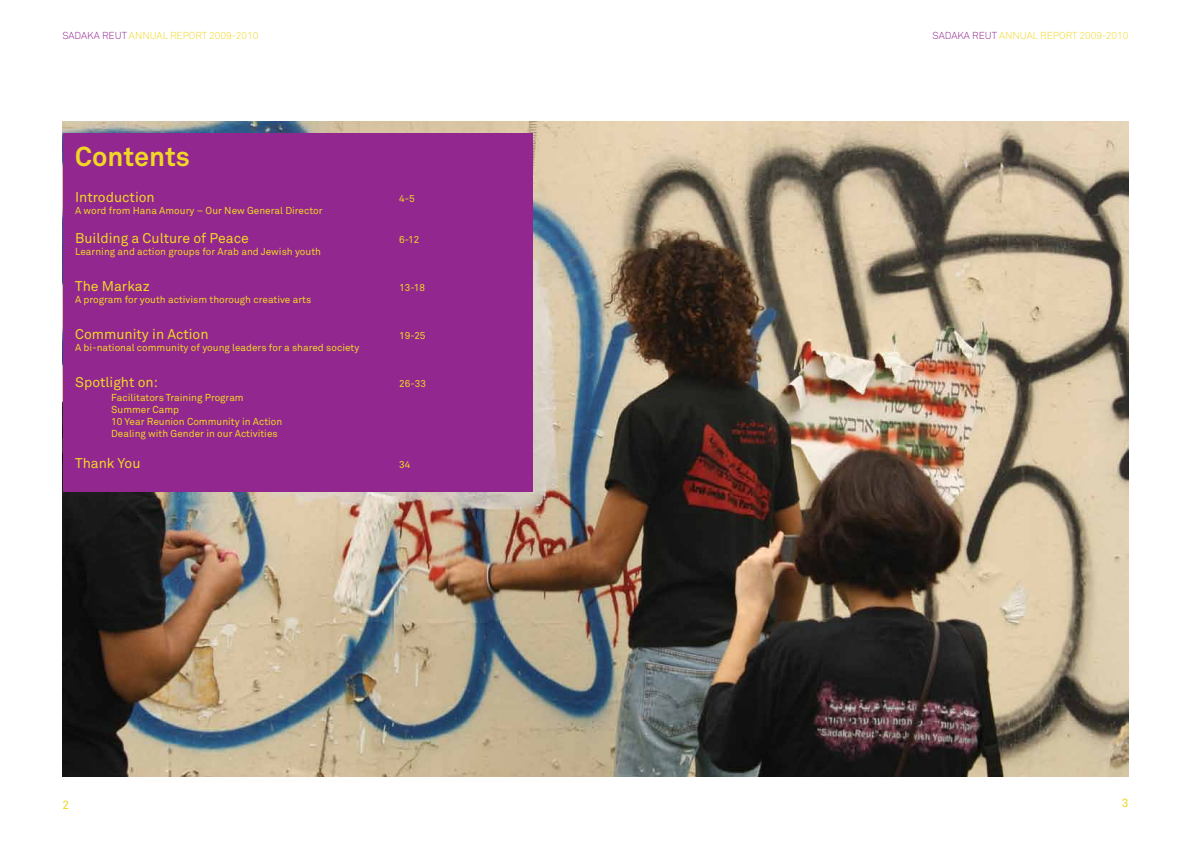
<style>
.page{position:relative;width:1191px;height:842px;background:#fff}
.page>*{position:absolute;margin:0;border:0;box-sizing:border-box;transform-origin:0 0}
.t1{font:700 27px "Akkurat Pro";color:#f1d725}
.t2{font:14px "Akkurat Pro";color:#f1d725}
.t3{font:12px "Akkurat Pro";color:#f1d725}
.t4{font:10px/12px "Akkurat Pro";color:#f1d725}
.t5{font:10px "Akkurat Light Pro";color:#f1d725}
.s1{color:#92278f}
</style>
<div class="page">
<img style="left:62px;top:122px;width:1066px;height:655px">
<div style="left:63px;top:134px;width:469px;height:358px;background:#92278f"></div>
<p class="t5" style="left:62px;top:30px;width:197px"><span class="s1">SADAKA REUT</span> ANNUAL REPORT 2009-2010</p>
<p class="t5" style="left:932px;top:30px;width:197px"><span class="s1">SADAKA REUT</span> ANNUAL REPORT 2009-2010</p>
<h1 class="t1" style="left:75px;top:140px;width:116px">Contents</h1>
<h2 class="t2" style="left:75px;top:189px;width:81px">Introduction</h2>
<p class="t4" style="left:399px;top:193px;width:17px">4-5</p>
<p class="t4" style="left:75px;top:205px;width:249px">A word from Hana Amoury – Our New General Director</p>
<h2 class="t2" style="left:75px;top:230px;width:175px">Building a Culture of Peace</h2>
<p class="t4" style="left:399px;top:234px;width:22px">6-12</p>
<p class="t4" style="left:75px;top:246px;width:247px">Learning and action groups for Arab and Jewish youth</p>
<h2 class="t2" style="left:75px;top:278px;width:76px">The Markaz</h2>
<p class="t4" style="left:399px;top:282px;width:27px">13-18</p>
<p class="t4" style="left:75px;top:294px;width:238px">A program for youth activism thorough creative arts</p>
<h2 class="t2" style="left:75px;top:326px;width:135px">Community in Action</h2>
<p class="t4" style="left:399px;top:330px;width:28px">19-25</p>
<p class="t4" style="left:75px;top:342px;width:286px">A bi-national community of young leaders for a shared society</p>
<h2 class="t2" style="left:75px;top:374px;width:84px">Spotlight on:</h2>
<p class="t4" style="left:399px;top:378px;width:28px">26-33</p>
<p class="t4" style="left:111px;top:392px;width:173px">Facilitators Training Program<br>Summer Camp<br>10 Year Reunion Community in Action<br>Dealing with Gender in our Activities</p>
<h2 class="t2" style="left:75px;top:455px;width:67px">Thank You</h2>
<p class="t4" style="left:399px;top:459px;width:13px">34</p>
<p class="t3" style="left:62px;top:798px;width:8px">2</p>
<p class="t3" style="left:1121px;top:795px;width:8px">3</p>
</div>
